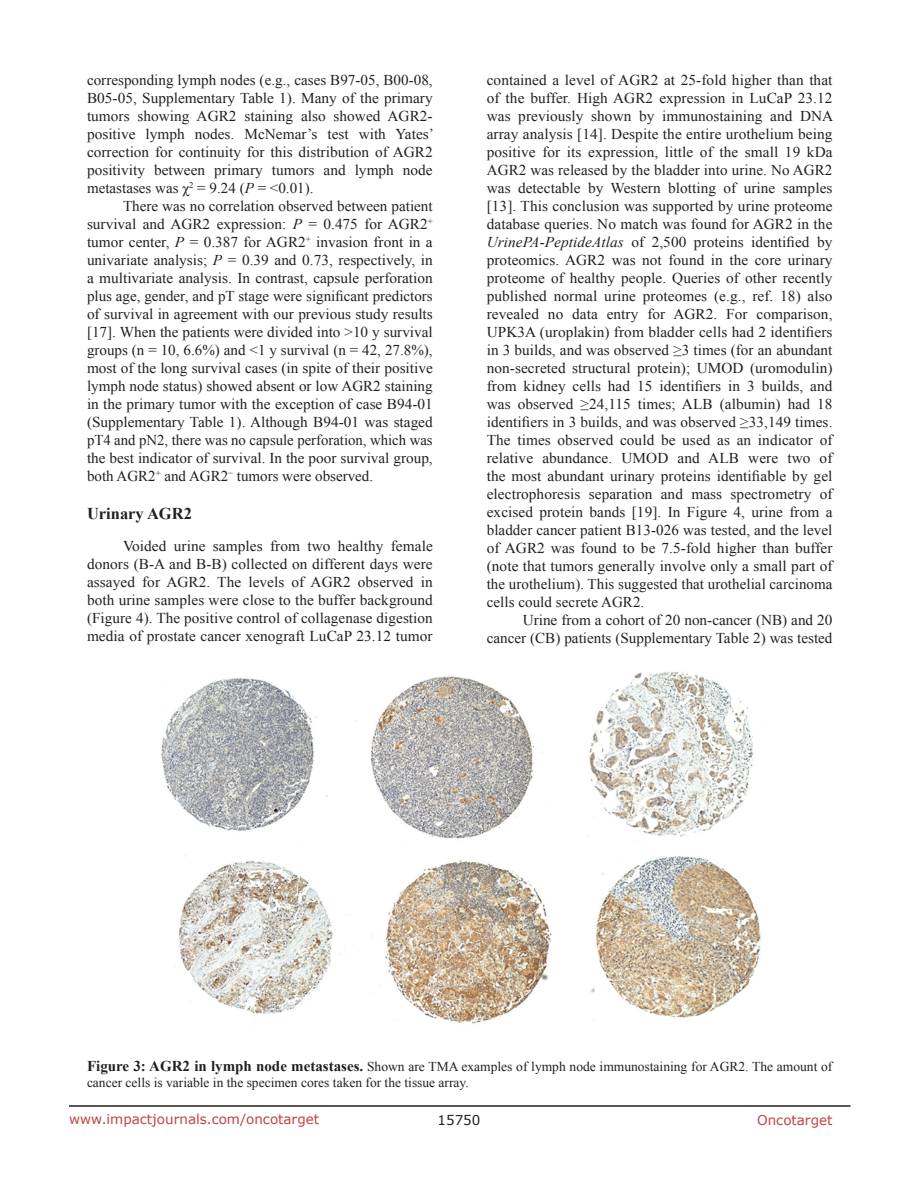
<style>
.page{position:relative;width:918px;height:1188px;background:#fff}
.page>*{position:absolute;margin:0;border:0;box-sizing:border-box;transform-origin:0 0}
.SubHeading{font:700 16.5px "Times New Roman";color:#231f20}
.BodyText{font:15px/18px "Times New Roman";color:#231f20;text-align:justify}
.figuretext{font:13.5px/16.2px "Times New Roman";color:#231f20}
.t1{font:13.5px "Verdana";color:#c24141}
.t2{font:13.5px "Verdana";color:#231f20}
.s1{font-style:italic}
.s2{font-weight:700;font-size:15px}
</style>
<div class="page">
<hr style="left:69px;top:1105px;width:781px;height:2px;background:#231f20">
<img style="left:161px;top:671px;width:601px;height:353px">
<p class="BodyText" style="left:87px;top:71px;width:348px">corresponding lymph nodes (e.g., cases B97-05, B00-08, B05-05, Supplementary Table 1). Many of the primary tumors showing AGR2 staining also showed AGR2- positive lymph nodes. McNemar’s test with Yates’ correction for continuity for this distribution of AGR2 positivity between primary tumors and lymph node metastases was χ<sup>2</sup> = 9.24 (<span class="s1">P</span> = &lt;0.01).</p>
<p class="BodyText" style="left:87px;top:197px;width:347px;text-indent:36px">There was no correlation observed between patient survival and AGR2 expression: <span class="s1">P</span> = 0.475 for AGR2<sup>+ </sup>tumor center, <span class="s1">P</span> = 0.387 for AGR2<sup>+</sup> invasion front in a univariate analysis; <span class="s1">P</span> = 0.39 and 0.73, respectively, in a multivariate analysis. In contrast, capsule perforation plus age, gender, and pT stage were significant predictors of survival in agreement with our previous study results [17]. When the patients were divided into &gt;10 y survival groups (n = 10, 6.6%) and &lt;1 y survival (n = 42, 27.8%), most of the long survival cases (in spite of their positive lymph node status) showed absent or low AGR2 staining in the primary tumor with the exception of case B94-01 (Supplementary Table 1). Although B94-01 was staged pT4 and pN2, there was no capsule perforation, which was the best indicator of survival. In the poor survival group, both AGR2<sup>+</sup> and AGR2<sup>−</sup> tumors were observed.</p>
<p class="SubHeading" style="left:87px;top:502px;width:106px">Urinary AGR2</p>
<p class="BodyText" style="left:87px;top:536px;width:347px;text-indent:36px">Voided urine samples from two healthy female donors (B-A and B-B) collected on different days were assayed for AGR2. The levels of AGR2 observed in both urine samples were close to the buffer background (Figure 4). The positive control of collagenase digestion media of prostate cancer xenograft LuCaP 23.12 tumor</p>
<p class="BodyText" style="left:487px;top:71px;width:348px">contained a level of AGR2 at 25-fold higher than that of the buffer. High AGR2 expression in LuCaP 23.12 was previously shown by immunostaining and DNA array analysis [14]. Despite the entire urothelium being positive for its expression, little of the small 19 kDa AGR2 was released by the bladder into urine. No AGR2 was detectable by Western blotting of urine samples [13]. This conclusion was supported by urine proteome database queries. No match was found for AGR2 in the <span class="s1">UrinePA-PeptideAtlas</span> of 2,500 proteins identified by proteomics. AGR2 was not found in the core urinary proteome of healthy people. Queries of other recently published normal urine proteomes (e.g., ref. 18) also revealed no data entry for AGR2. For comparison, UPK3A (uroplakin) from bladder cells had 2 identifiers in 3 builds, and was observed ≥3 times (for an abundant non-secreted structural protein); UMOD (uromodulin) from kidney cells had 15 identifiers in 3 builds, and was observed ≥24,115 times; ALB (albumin) had 18 identifiers in 3 builds, and was observed ≥33,149 times.<br>The times observed could be used as an indicator of relative abundance. UMOD and ALB were two of the most abundant urinary proteins identifiable by gel electrophoresis separation and mass spectrometry of excised protein bands [19]. In Figure 4, urine from a bladder cancer patient B13-026 was tested, and the level of AGR2 was found to be 7.5-fold higher than buffer (note that tumors generally involve only a small part of the urothelium). This suggested that urothelial carcinoma cells could secrete AGR2.</p>
<p class="BodyText" style="left:487px;top:611px;width:347px;text-align:right">Urine from a cohort of 20 non-cancer (NB) and 20 cancer (CB) patients (Supplementary Table 2) was tested</p>
<p class="figuretext" style="left:87px;top:1058px;width:747px"><span class="s2">Figure 3: AGR2 in lymph node metastases.</span> Shown are TMA examples of lymph node immunostaining for AGR2. The amount of cancer cells is variable in the specimen cores taken for the tissue array.</p>
<p class="t1" style="left:69px;top:1110px;width:252px">www.impactjournals.com/oncotarget</p>
<p class="t2" style="left:438px;top:1111px;width:44px">15750</p>
<p class="t1" style="left:757px;top:1111px;width:77px">Oncotarget</p>
</div>
